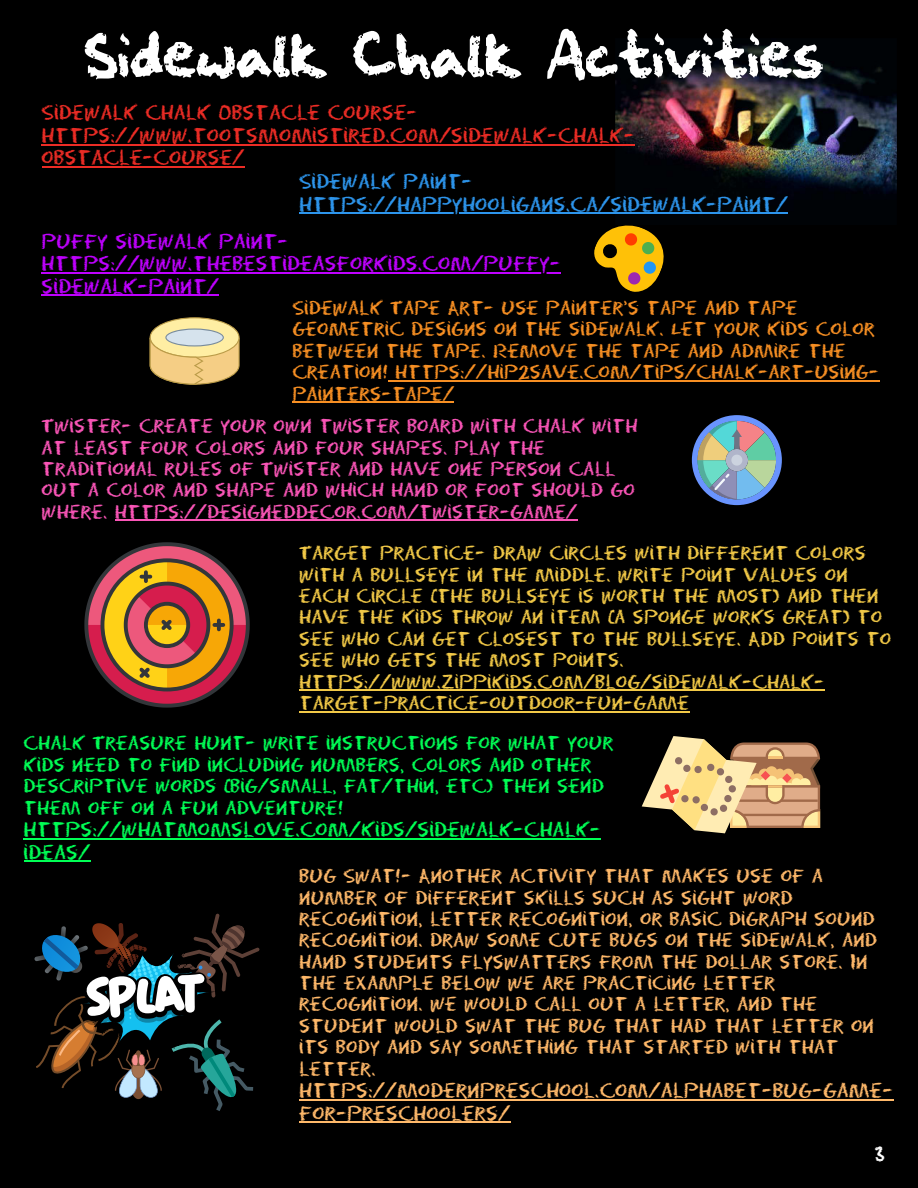
<style>
.page{position:relative;width:918px;height:1188px;background:#000}
.page>*{position:absolute;margin:0;border:0;box-sizing:border-box;transform-origin:0 0}
.t1{font:50.7px "squeakychalksound";color:#fff}
.t2{font:19.2px/22.5px "Eraser Regular";color:#ec2c25}
.t3{font:19.2px/22.5px "Eraser Regular";color:#bf01ff}
.t4{font:19.2px/22.5px "Eraser Regular";color:#ffb96a}
.t5{font:19.2px/22.5px "Eraser Regular";color:#2d95ec}
.t6{font:19.2px/22.5px "Eraser Regular";color:#0f5}
.t7{font:18px/21.3px "Eraser Regular";color:#ffb96a}
.t8{font:18px/21.3px "Eraser Regular";color:#f2c947}
.t9{font:18px/21.3px "Eraser Regular";color:#fa55b7}
.t10{font:18px/21.3px "Eraser Regular";color:#f78f23}
.t11{font:18px/21.3px "Eraser Regular";color:#0f5}
.t12{font:13.5px "squeakychalksound";color:#fff}
</style>
<div class="page">
<img style="left:615px;top:44px;width:282px;height:169px">
<hr style="left:42px;top:144px;width:593px;height:1px;background:#ec2c25">
<hr style="left:42px;top:166px;width:203px;height:2px;background:#ec2c25">
<hr style="left:299px;top:213px;width:489px;height:1px;background:#2d95ec">
<hr style="left:388px;top:380px;width:491px;height:1px;background:#f78f23">
<hr style="left:293px;top:402px;width:161px;height:1px;background:#f78f23">
<hr style="left:115px;top:520px;width:462px;height:1px;background:#fa55b7">
<hr style="left:299px;top:690px;width:526px;height:1px;background:#f2c947">
<hr style="left:299px;top:711px;width:390px;height:1px;background:#f2c947">
<hr style="left:42px;top:272px;width:519px;height:1px;background:#bf01ff">
<hr style="left:42px;top:295px;width:177px;height:1px;background:#bf01ff">
<hr style="left:24px;top:838px;width:577px;height:1px;background:#0f5">
<hr style="left:24px;top:861px;width:66px;height:1px;background:#0f5">
<hr style="left:299px;top:1099px;width:594px;height:1px;background:#ffb96a">
<hr style="left:299px;top:1122px;width:212px;height:1px;background:#ffb96a">
<svg style="left:594px;top:225px;width:70px;height:67px"></svg>
<svg style="left:692px;top:415px;width:90px;height:90px"></svg>
<svg style="left:150px;top:317px;width:90px;height:68px;background:#ccb883"></svg>
<svg style="left:84px;top:542px;width:166px;height:166px"></svg>
<svg style="left:642px;top:736px;width:178px;height:97px"></svg>
<svg style="left:34px;top:914px;width:226px;height:197px"></svg>
<h1 class="t1" style="left:84px;top:29px;width:740px">Sidewalk Chalk Activities</h1>
<p class="t2" style="left:42px;top:102px;width:595px">SIDEWALK CHALK OBSTACLE COURSE-<br>HTTPS://WWW.TOOTSMOMISTIRED.COM/SIDEWALK-CHALK-<br>OBSTACLE-COURSE/</p>
<p class="t5" style="left:299px;top:170px;width:490px">SIDEWALK PAINT-<br>HTTPS://HAPPYHOOLIGANS.CA/SIDEWALK-PAINT/</p>
<p class="t3" style="left:42px;top:230px;width:521px">PUFFY SIDEWALK PAINT-<br>HTTPS://WWW.THEBESTIDEASFORKIDS.COM/PUFFY-<br>SIDEWALK-PAINT/</p>
<p class="t10" style="left:292px;top:297px;width:588px">SIDEWALK TAPE ART- USE PAINTER'S TAPE AND TAPE GEOMETRIC DESIGNS ON THE SIDEWALK. LET YOUR KIDS COLOR BETWEEN THE TAPE. REMOVE THE TAPE AND ADMIRE THE CREATION! HTTPS://HIP2SAVE.COM/TIPS/CHALK-ART-USING-PAINTERS-TAPE/</p>
<p class="t9" style="left:42px;top:415px;width:597px">TWISTER- CREATE YOUR OWN TWISTER BOARD WITH CHALK WITH AT LEAST FOUR COLORS AND FOUR SHAPES. PLAY THE TRADITIONAL RULES OF TWISTER AND HAVE ONE PERSON CALL OUT A COLOR AND SHAPE AND WHICH HAND OR FOOT SHOULD GO WHERE. HTTPS://DESIGNEDDECOR.COM/TWISTER-GAME/</p>
<p class="t8" style="left:299px;top:543px;width:594px">TARGET PRACTICE- DRAW CIRCLES WITH DIFFERENT COLORS WITH A BULLSEYE IN THE MIDDLE. WRITE POINT VALUES ON EACH CIRCLE (THE BULLSEYE IS WORTH THE MOST) AND THEN HAVE THE KIDS THROW AN ITEM (A SPONGE WORKS GREAT) TO SEE WHO CAN GET CLOSEST TO THE BULLSEYE. ADD POINTS TO SEE WHO GETS THE MOST POINTS.<br>HTTPS://WWW.ZIPPIKIDS.COM/BLOG/SIDEWALK-CHALK-TARGET-PRACTICE-OUTDOOR-FUN-GAME</p>
<p class="t11" style="left:24px;top:733px;width:591px">CHALK TREASURE HUNT- WRITE INSTRUCTIONS FOR WHAT YOUR KIDS NEED TO FIND INCLUDING NUMBERS, COLORS AND OTHER DESCRIPTIVE WORDS (BIG/SMALL, FAT/THIN, ETC) THEN SEND THEM OFF ON A FUN ADVENTURE!</p>
<p class="t6" style="left:24px;top:818px;width:579px">HTTPS://WHATMOMSLOVE.COM/KIDS/SIDEWALK-CHALK-<br>IDEAS/</p>
<p class="t7" style="left:299px;top:865px;width:580px">BUG SWAT!- ANOTHER ACTIVITY THAT MAKES USE OF A NUMBER OF DIFFERENT SKILLS SUCH AS SIGHT WORD RECOGNITION, LETTER RECOGNITION, OR BASIC DIGRAPH SOUND RECOGNITION. DRAW SOME CUTE BUGS ON THE SIDEWALK, AND HAND STUDENTS FLYSWATTERS FROM THE DOLLAR STORE. IN THE EXAMPLE BELOW WE ARE PRACTICING LETTER RECOGNITION. WE WOULD CALL OUT A LETTER, AND THE STUDENT WOULD SWAT THE BUG THAT HAD THAT LETTER ON ITS BODY AND SAY SOMETHING THAT STARTED WITH THAT LETTER.</p>
<p class="t4" style="left:299px;top:1079px;width:596px">HTTPS://MODERNPRESCHOOL.COM/ALPHABET-BUG-GAME-<br>FOR-PRESCHOOLERS/</p>
<p class="t12" style="left:875px;top:1148px;width:11px">3</p>
</div>
